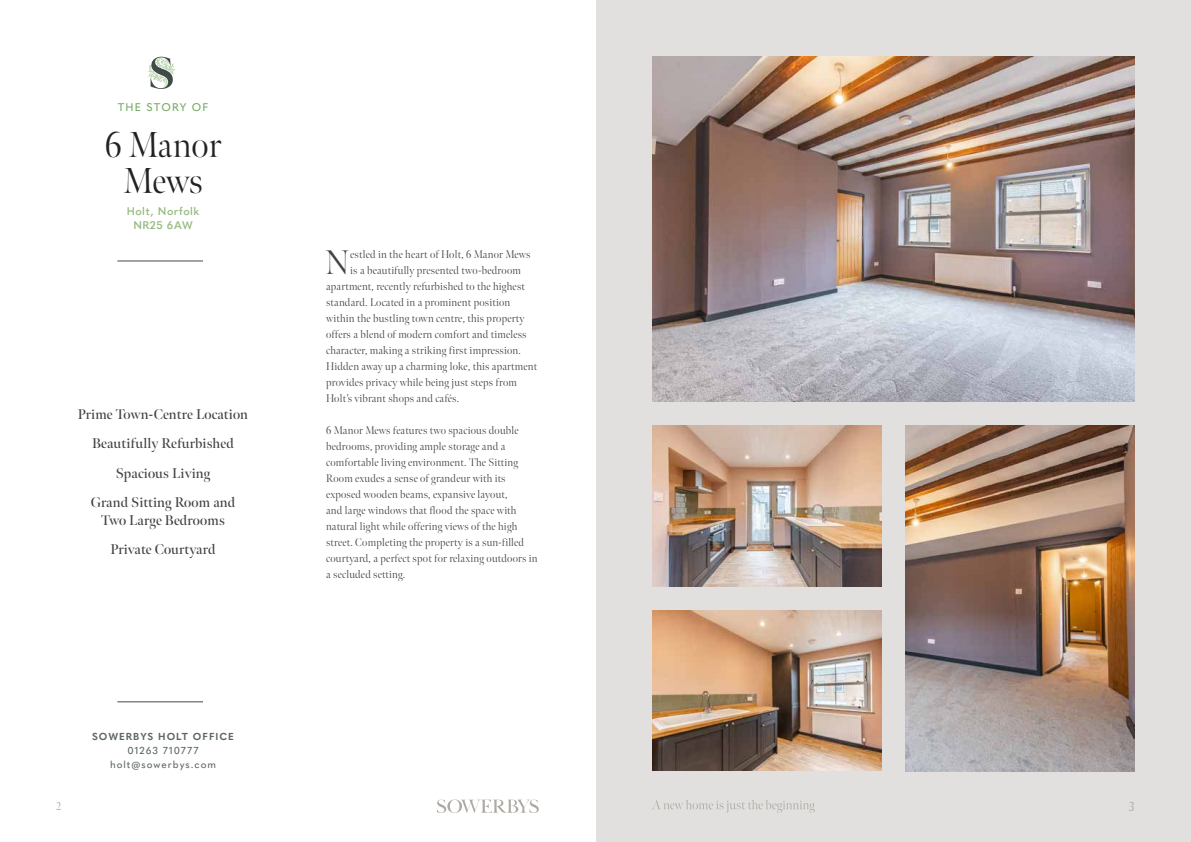
<style>
.page{position:relative;width:1191px;height:842px;background:#fff}
.page>*{position:absolute;margin:0;border:0;box-sizing:border-box;transform-origin:0 0}
.t1{font:300 36px/36px "Meno Banner";letter-spacing:-.01em;color:#222223;text-align:center}
.t2{font:300 34px "Meno Banner";color:#434141}
.t3{font:600 14px/29.3px "Meno Banner";letter-spacing:.01em;color:#434141;text-align:center}
.t4{font:300 13px "Meno Banner";color:#ada8a0}
.t5{font:300 11px/16px "Meno Banner";letter-spacing:.02em;color:#434141}
.t6{font:600 11px/14px "Quasimoda";letter-spacing:.05em;color:#96ba81;text-align:center}
.t7{font:500 11px "Quasimoda";letter-spacing:.1em;color:#76aa62}
.t8{font:300 11px "Meno Banner";color:#ada8a0}
.t9{font:500 10px/14px "Quasimoda";letter-spacing:.1em;color:#5e6662;text-align:center}
.t10{font:700 10px "Quasimoda";letter-spacing:.1em;color:#5e6662}
</style>
<div class="page">
<div style="left:595px;top:0;width:596px;height:842px;background:#e2e0df"></div>
<svg style="left:437px;top:799px;width:102px;height:14px"></svg>
<svg style="left:652px;top:800px;width:162px;height:13px"></svg>
<hr style="left:117px;top:260px;width:86px;height:1px;background:#3e4b47">
<svg style="left:148px;top:57px;width:27px;height:32px"></svg>
<hr style="left:117px;top:701px;width:86px;height:1px;background:#3e4b47">
<img style="left:652px;top:57px;width:482px;height:345px">
<img style="left:652px;top:610px;width:229px;height:161px">
<img style="left:652px;top:426px;width:229px;height:160px">
<img style="left:905px;top:426px;width:229px;height:345px">
<p class="t7" style="left:118px;top:98px;width:92px">THE STORY OF</p>
<h1 class="t1" style="left:105px;top:128px;width:118px">6 Manor<br>Mews</h1>
<p class="t6" style="left:127px;top:203px;width:74px">Holt, Norfolk<br>NR25 6AW</p>
<p class="t3" style="left:78px;top:400px;width:172px">Prime Town-Centre Location<br>Beautifully Refurbished<br>Spacious Living<br>Grand Sitting Room and</p>
<p class="t3" style="left:101px;top:506px;width:125px">Two Large Bedrooms<br>Private Courtyard</p>
<p class="t10" style="left:92px;top:729px;width:143px">SOWERBYS HOLT OFFICE</p>
<p class="t9" style="left:110px;top:743px;width:107px">01263 710777 holt@sowerbys.com</p>
<h2 class="t2" style="left:326px;top:242px;width:25px">N</h2>
<p class="t5" style="left:350px;top:246px;width:182px">estled in the heart of Holt, 6 Manor Mews</p>
<p class="t5" style="left:350px;top:262px;width:172px">is a beautifully presented two-bedroom</p>
<p class="t5" style="left:326px;top:278px;width:200px">apartment, recently refurbished to the highest</p>
<p class="t5" style="left:326px;top:294px;width:186px">standard. Located in a prominent position</p>
<p class="t5" style="left:326px;top:310px;width:200px">within the bustling town centre, this property</p>
<p class="t5" style="left:326px;top:326px;width:202px">offers a blend of modern comfort and timeless</p>
<p class="t5" style="left:326px;top:342px;width:196px">character, making a striking first impression.</p>
<p class="t5" style="left:326px;top:358px;width:213px">Hidden away up a charming loke, this apartment</p>
<p class="t5" style="left:326px;top:374px;width:192px">provides privacy while being just steps from</p>
<p class="t5" style="left:326px;top:390px;width:134px">Holt’s vibrant shops and cafés.</p>
<p class="t5" style="left:326px;top:422px;width:213px">6 Manor Mews features two spacious double bedrooms, providing ample storage and a comfortable living environment. The Sitting Room exudes a sense of grandeur with its exposed wooden beams, expansive layout,<br>and large windows that flood the space with natural light while offering views of the high street. Completing the property is a sun-filled courtyard, a perfect spot for relaxing outdoors in a secluded setting.</p>
<p class="t8" style="left:57px;top:799px;width:6px">2</p>
<p class="t4" style="left:1128px;top:798px;width:7px">3</p>
</div>
